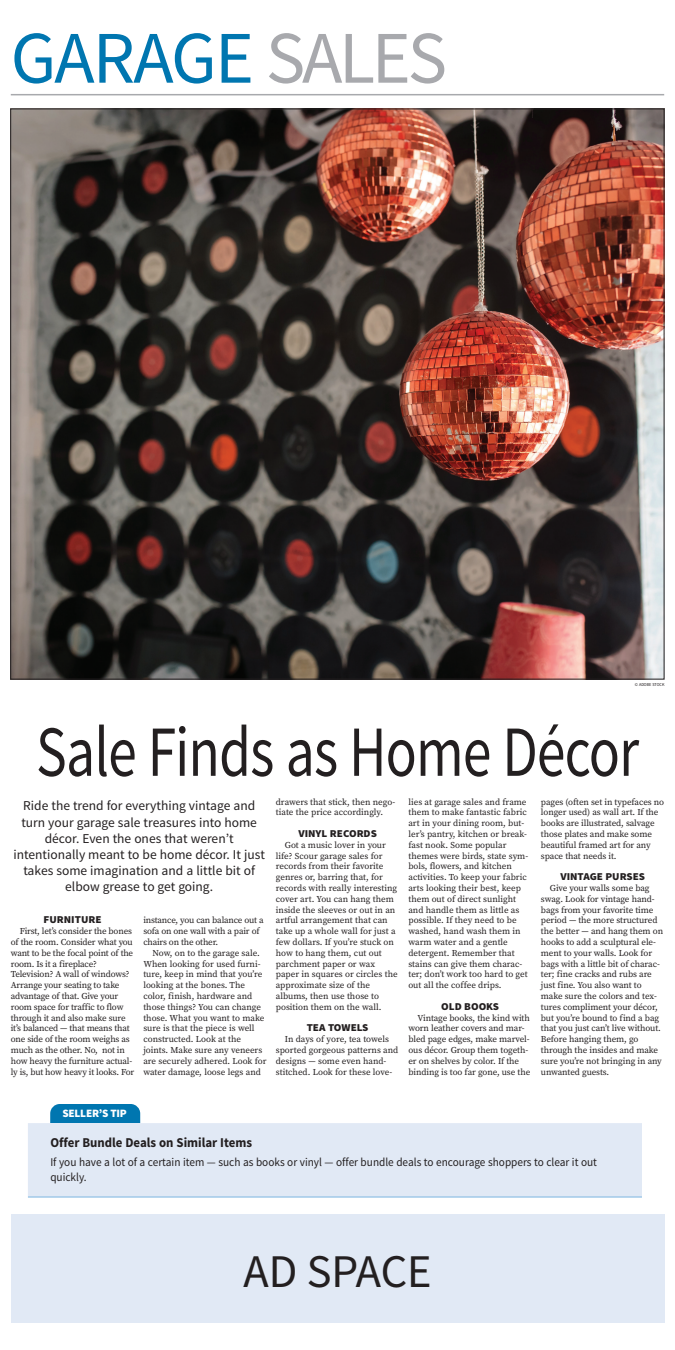
<style>
.page{position:relative;width:675px;height:1350px;background:#fff}
.page>*{position:absolute;margin:0;border:0;box-sizing:border-box;transform-origin:0 0}
.t1{font:74.25px "Source Sans Pro";letter-spacing:-.03em;color:#0076b0}
.t2{font:72px "Source Sans Pro";letter-spacing:-.015em;color:#231f20;scale:.8 1}
.t3{font:46.8px "Source Sans Pro";color:#231f20}
.t4{font:13.5px/16.2px "Source Sans Pro";color:#231f20;text-align:center}
.t5{font:700 13.5px "Source Sans Pro";color:#231f20;scale:.95 1}
.t6{font:11.85px/15px "Source Sans Pro";color:#231f20;scale:.95 1}
.t7{font:900 11.25px "Source Sans Pro";letter-spacing:-.02em;color:#fff}
.t8{font:900 10.5px "Source Sans Pro";color:#231f20;scale:1.05 1}
.t9{font:9px/10.8px "Source Serif Pro";letter-spacing:-.01em;color:#231f20}
.t10{font:4.5px "Source Sans Pro";color:#231f20;scale:.95 1}
.s1{color:#a8a9ad}
</style>
<div class="page">
<hr style="left:11px;top:94px;width:653px;height:1px;background:#a8a9ad">
<div style="left:11px;top:1215px;width:653px;height:108px;background:#e1e9f5"></div>
<img style="left:12px;top:111px;width:650px;height:566px">
<div style="left:50px;top:1104px;width:90px;height:19px;background:#0076b0"></div>
<div style="left:28px;top:1123px;width:614px;height:74px;background:#e1e9f5"></div>
<hr style="left:28px;top:1197px;width:614px;height:1px;background:#80b9e3">
<h1 class="t1" style="left:11px;top:12px;width:438px">GARAGE <span class="s1">SALES</span></h1>
<p class="t10" style="left:635px;top:681px;width:33px">© ADOBE STOCK</p>
<h2 class="t2" style="left:36px;top:707px;width:755px">Sale Finds as Home Décor</h2>
<h3 class="t4" style="left:13px;top:798px;width:253px">Ride the trend for everything vintage and turn your garage sale treasures into home décor. Even the ones that weren’t intentionally meant to be home décor. It just takes some imagination and a little bit of elbow grease to get going.</h3>
<p class="t8" style="left:44px;top:913px;width:57px">FURNITURE</p>
<p class="t9" style="left:11px;top:926px;width:125px;text-indent:9px">First, let’s consider the bones of the room. Consider what you want to be the focal point of the room. Is it a fireplace?<br>Television? A wall of windows?<br>Arrange your seating to take advantage of that. Give your room space for traffic to flow through it and also make sure it’s balanced — that means that one side of the room weighs as much as the other. No, not in how heavy the furniture actual&shy;ly is, but how heavy it looks. For</p>
<p class="t9" style="left:143px;top:915px;width:122px">instance, you can balance out a sofa on one wall with a pair of chairs on the other.</p>
<p class="t9" style="left:143px;top:947px;width:125px;text-indent:9px">Now, on to the garage sale.<br>When looking for used furni&shy;ture, keep in mind that you’re looking at the bones. The color, finish, hardware and those things? You can change those. What you want to make sure is that the piece is well constructed. Look at the joints. Make sure any veneers are securely adhered. Look for water damage, loose legs and</p>
<p class="t9" style="left:276px;top:796px;width:121px">drawers that stick, then nego&shy;tiate the price accordingly.</p>
<p class="t8" style="left:298px;top:827px;width:76px">VINYL RECORDS</p>
<p class="t9" style="left:276px;top:839px;width:123px;text-indent:9px">Got a music lover in your life? Scour garage sales for records from their favorite genres or, barring that, for records with really interesting cover art. You can hang them inside the sleeves or out in an artful arrangement that can take up a whole wall for just a few dollars. If you’re stuck on how to hang them, cut out parchment paper or wax paper in squares or circles the approximate size of the albums, then use those to position them on the wall.</p>
<p class="t8" style="left:307px;top:1021px;width:60px">TEA TOWELS</p>
<p class="t9" style="left:276px;top:1034px;width:124px;text-indent:9px">In days of yore, tea towels sported gorgeous patterns and designs — some even hand&shy;stitched. Look for these love-</p>
<p class="t9" style="left:408px;top:796px;width:121px">lies at garage sales and frame them to make fantastic fabric art in your dining room, but&shy;ler’s pantry, kitchen or break&shy;fast nook. Some popular themes were birds, state sym&shy;bols, flowers, and kitchen activities. To keep your fabric arts looking their best, keep them out of direct sunlight and handle them as little as possible. If they need to be washed, hand wash them in warm water and a gentle detergent. Remember that stains can give them charac&shy;ter; don’t work too hard to get out all the coffee drips.</p>
<p class="t8" style="left:441px;top:999px;width:57px">OLD BOOKS</p>
<p class="t9" style="left:408px;top:1012px;width:123px;text-indent:9px">Vintage books, the kind with worn leather covers and mar&shy;bled page edges, make marvel&shy;ous décor. Group them togeth&shy;er on shelves by color. If the binding is too far gone, use the</p>
<p class="t9" style="left:541px;top:796px;width:125px">pages (often set in typefaces no longer used) as wall art. If the books are illustrated, salvage those plates and make some beautiful framed art for any space that needs it.</p>
<p class="t8" style="left:560px;top:870px;width:82px">VINTAGE PURSES</p>
<p class="t9" style="left:541px;top:883px;width:124px;text-indent:9px">Give your walls some bag swag. Look for vintage hand&shy;bags from your favorite time period — the more structured the better — and hang them on hooks to add a sculptural ele&shy;ment to your walls. Look for bags with a little bit of charac&shy;ter; fine cracks and rubs are just fine. You also want to make sure the colors and tex&shy;tures compliment your décor, but you’re bound to find a bag that you just can’t live without.<br>Before hanging them, go through the insides and make sure you’re not bringing in any unwanted guests.</p>
<p class="t7" style="left:62px;top:1105px;width:66px">SELLER’S TIP</p>
<h3 class="t5" style="left:50px;top:1134px;width:214px">Offer Bundle Deals on Similar Items</h3>
<h3 class="t6" style="left:50px;top:1155px;width:577px">If you have a lot of a certain item — such as books or vinyl — offer bundle deals to encourage shoppers to clear it out quickly.</h3>
<h3 class="t3" style="left:244px;top:1242px;width:190px">AD SPACE</h3>
</div>
